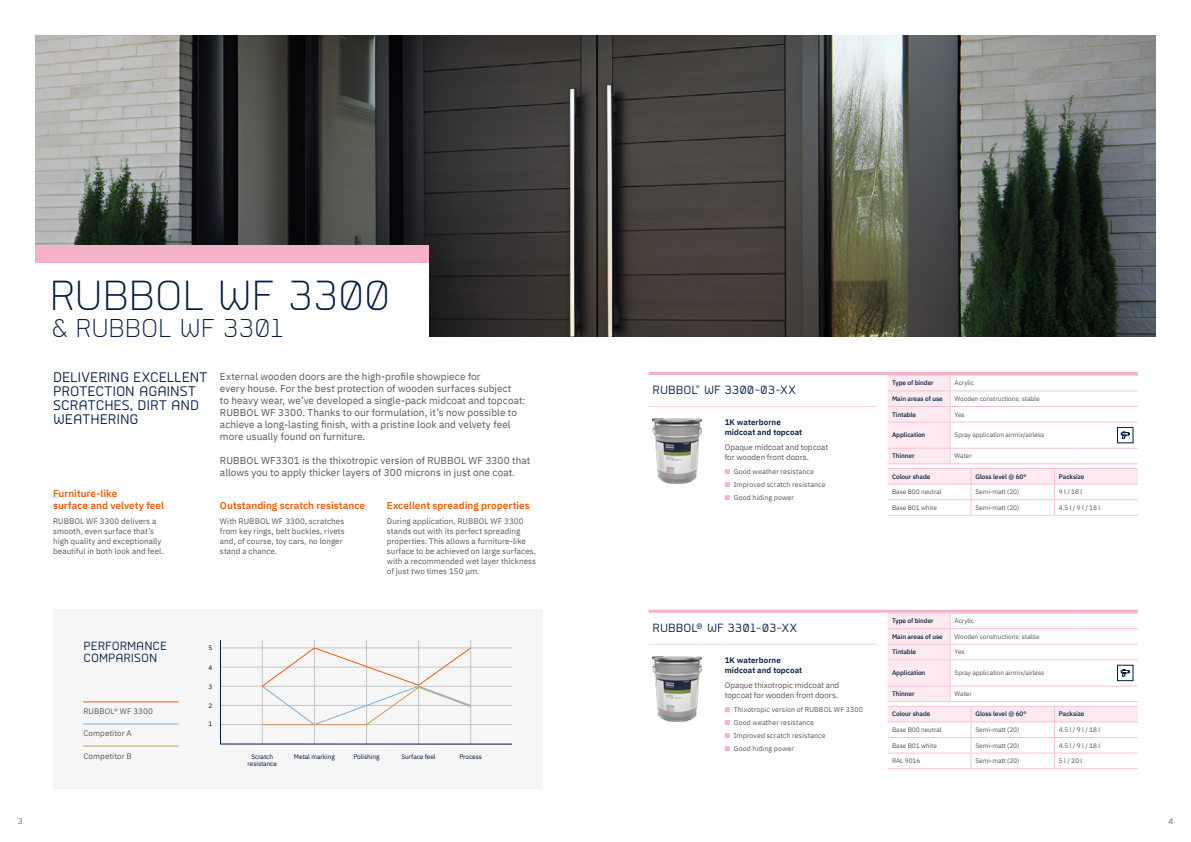
<style>
.page{position:relative;width:1191px;height:842px;background:#fff}
.page>*{position:absolute;margin:0;border:0;box-sizing:border-box;transform-origin:0 0}
.t1{font:300 42.4px "Nubb";letter-spacing:-.01em;color:#001a41}
.t2{font:300 26px "Nubb";letter-spacing:-.005em;color:#001a41}
.t3{font:14px/14px "Nubb";letter-spacing:.005em;color:#001a41}
.t4{font:12px/12px "Nubb";color:#001a41}
.t5{font:10px/12px "IBM Plex Sans";letter-spacing:.005em;color:#575756}
.t6{font:600 10px/12px "IBM Plex Sans";color:#eb5d0b}
.t7{font:8px/10px "IBM Plex Sans";letter-spacing:.01em;color:#575756}
.t8{font:600 8px/10px "IBM Plex Sans";letter-spacing:.01em;color:#001a41}
.t9{font:8px "Nubb";color:#575756}
.t10{font:7px "IBM Plex Sans";letter-spacing:.015em;color:#575756}
.t11{font:6.5px "IBM Plex Sans";letter-spacing:-.01em;color:#575756}
.t12{font:500 6.5px "IBM Plex Sans";letter-spacing:-.01em;color:#001a41}
.t13{font:6.5px/7.8px "IBM Plex Sans";letter-spacing:-.01em;color:#001a41;text-align:center}
.s1{color:#f5b1c7}
</style>
<div class="page">
<hr style="left:648px;top:372px;width:489px;height:3px;background:#f5b1c7">
<hr style="left:648px;top:406px;width:55px;height:1px;background:#f9d3e0">
<svg style="left:703px;top:406px;width:17px;height:1px"></svg>
<hr style="left:720px;top:406px;width:156px;height:1px;background:#f9d3e0">
<img style="left:652px;top:419px;width:49px;height:64px">
<hr style="left:1054px;top:515px;width:83px;height:1px;background:#f7c3d4">
<hr style="left:971px;top:515px;width:83px;height:1px;background:#f7c3d4">
<hr style="left:887px;top:515px;width:84px;height:1px;background:#f7c3d4">
<svg style="left:887px;top:375px;width:250px;height:140px"></svg>
<img style="left:35px;top:35px;width:1120px;height:302px">
<div style="left:29px;top:254px;width:399px;height:97px;background:#fff"></div>
<div style="left:35px;top:245px;width:393px;height:18px;background:#f5b1c7"></div>
<div style="left:53px;top:610px;width:489px;height:179px;background:#f6f6f6"></div>
<hr style="left:83px;top:745px;width:95px;height:1px;background:#cf9854">
<hr style="left:83px;top:723px;width:95px;height:1px;background:#7dafd7">
<hr style="left:83px;top:701px;width:95px;height:1px;background:#eb5d0b">
<svg style="left:220px;top:640px;width:292px;height:105px"></svg>
<hr style="left:648px;top:610px;width:489px;height:3px;background:#f5b1c7">
<hr style="left:648px;top:644px;width:55px;height:1px;background:#f9d3e0">
<svg style="left:703px;top:644px;width:17px;height:1px"></svg>
<hr style="left:720px;top:644px;width:156px;height:1px;background:#f9d3e0">
<img style="left:652px;top:656px;width:49px;height:65px">
<hr style="left:1054px;top:768px;width:83px;height:1px;background:#f7c3d4">
<hr style="left:971px;top:768px;width:83px;height:1px;background:#f7c3d4">
<hr style="left:887px;top:768px;width:84px;height:1px;background:#f7c3d4">
<svg style="left:887px;top:613px;width:250px;height:155px"></svg>
<h1 class="t1" style="left:49px;top:268px;width:342px">RUBBOL WF 3300</h1>
<h2 class="t2" style="left:52px;top:311px;width:235px">&amp; RUBBOL WF 3301</h2>
<h3 class="t3" style="left:53px;top:370px;width:156px">DELIVERING EXCELLENT<br>PROTECTION AGAINST<br>SCRATCHES, DIRT AND<br>WEATHERING</h3>
<p class="t6" style="left:53px;top:487px;width:112px">Furniture-like<br>surface and velvety feel</p>
<p class="t5" style="left:220px;top:369px;width:307px">External wooden doors are the high-profile showpiece for<br>every house. For the best protection of wooden surfaces subject<br>to heavy wear, we’ve developed a single-pack midcoat and topcoat:<br>RUBBOL WF 3300. Thanks to our formulation, it’s now possible to achieve a long-lasting finish, with a pristine look and velvety feel more usually found on furniture.</p>
<p class="t5" style="left:220px;top:453px;width:312px">RUBBOL WF3301 is the thixotropic version of RUBBOL WF 3300 that allows you to apply thicker layers of 300 microns in just one coat.</p>
<p class="t6" style="left:220px;top:499px;width:147px">Outstanding scratch resistance</p>
<p class="t6" style="left:387px;top:499px;width:144px">Excellent spreading properties</p>
<p class="t7" style="left:53px;top:516px;width:112px">RUBBOL WF 3300 delivers a smooth, even surface that’s high quality and exceptionally beautiful in both look and feel.</p>
<p class="t7" style="left:220px;top:516px;width:126px">With RUBBOL WF 3300, scratches from key rings, belt buckles, rivets and, of course, toy cars, no longer stand a chance.</p>
<p class="t7" style="left:387px;top:516px;width:151px">During application, RUBBOL WF 3300 stands out with its perfect spreading properties. This allows a furniture-like surface to be achieved on large surfaces, with a recommended wet layer thickness of just two times 150 μm.</p>
<h3 class="t4" style="left:83px;top:640px;width:85px">PERFORMANCE<br>COMPARISON</h3>
<p class="t13" style="left:209px;top:644px;width:5px">5</p>
<p class="t13" style="left:209px;top:663px;width:5px">4</p>
<p class="t13" style="left:209px;top:682px;width:5px">3</p>
<p class="t7" style="left:83px;top:706px;width:71px">RUBBOL® WF 3300</p>
<p class="t13" style="left:209px;top:701px;width:5px">2</p>
<p class="t13" style="left:209px;top:719px;width:5px">1</p>
<p class="t7" style="left:83px;top:728px;width:50px">Competitor A</p>
<p class="t7" style="left:83px;top:750px;width:50px">Competitor B</p>
<p class="t13" style="left:247px;top:752px;width:31px">Scratch resistance</p>
<p class="t13" style="left:294px;top:752px;width:42px">Metal marking</p>
<p class="t13" style="left:353px;top:752px;width:27px">Polishing</p>
<p class="t13" style="left:401px;top:752px;width:36px">Surface feel</p>
<p class="t13" style="left:459px;top:752px;width:24px">Process</p>
<h3 class="t4" style="left:652px;top:385px;width:144px">RUBBOL<sup>®</sup> WF 3300-03-XX</h3>
<p class="t8" style="left:724px;top:416px;width:79px">1K waterborne midcoat and topcoat</p>
<p class="t7" style="left:724px;top:441px;width:105px">Opaque midcoat and topcoat for wooden front doors.</p>
<p class="t10" style="left:724px;top:466px;width:91px"><span class="s1">■</span> Good weather resistance</p>
<p class="t10" style="left:724px;top:479px;width:103px"><span class="s1">■</span> Improved scratch resistance</p>
<p class="t10" style="left:724px;top:492px;width:71px"><span class="s1">■</span> Good hiding power</p>
<p class="t12" style="left:892px;top:378px;width:43px">Type of binder</p>
<p class="t11" style="left:954px;top:378px;width:21px">Acrylic</p>
<p class="t12" style="left:892px;top:394px;width:52px">Main areas of use</p>
<p class="t11" style="left:954px;top:394px;width:86px">Wooden constructions: stable</p>
<p class="t12" style="left:892px;top:409px;width:26px">Tintable</p>
<p class="t11" style="left:954px;top:409px;width:12px">Yes</p>
<p class="t12" style="left:892px;top:430px;width:35px">Application</p>
<p class="t11" style="left:954px;top:430px;width:91px">Spray application airmix/airless</p>
<p class="t12" style="left:892px;top:451px;width:24px">Thinner</p>
<p class="t11" style="left:954px;top:451px;width:19px">Water</p>
<p class="t12" style="left:892px;top:471px;width:40px">Colour shade</p>
<p class="t12" style="left:975px;top:471px;width:52px">Gloss level @ 60°</p>
<p class="t12" style="left:1059px;top:471px;width:27px">Packsize</p>
<p class="t11" style="left:892px;top:487px;width:51px">Base B00 neutral</p>
<p class="t11" style="left:975px;top:487px;width:45px">Semi-matt (20)</p>
<p class="t11" style="left:1059px;top:487px;width:25px">9 l / 18 l</p>
<p class="t11" style="left:892px;top:502px;width:46px">Base B01 white</p>
<p class="t11" style="left:975px;top:502px;width:45px">Semi-matt (20)</p>
<p class="t11" style="left:1059px;top:502px;width:43px">4.5 l / 9 l / 18 l</p>
<h3 class="t4" style="left:652px;top:622px;width:146px">RUBBOL® WF 3301-03-XX</h3>
<p class="t8" style="left:724px;top:654px;width:79px">1K waterborne midcoat and topcoat</p>
<p class="t7" style="left:724px;top:679px;width:116px">Opaque thixotropic midcoat and topcoat for wooden front doors.</p>
<p class="t10" style="left:724px;top:704px;width:140px"><span class="s1">■</span> Thixotropic version of RUBBOL WF 3300</p>
<p class="t10" style="left:724px;top:717px;width:91px"><span class="s1">■</span> Good weather resistance</p>
<p class="t10" style="left:724px;top:730px;width:103px"><span class="s1">■</span> Improved scratch resistance</p>
<p class="t10" style="left:724px;top:743px;width:71px"><span class="s1">■</span> Good hiding power</p>
<p class="t12" style="left:892px;top:616px;width:43px">Type of binder</p>
<p class="t11" style="left:954px;top:616px;width:21px">Acrylic</p>
<p class="t12" style="left:892px;top:631px;width:52px">Main areas of use</p>
<p class="t11" style="left:954px;top:631px;width:86px">Wooden constructions: stable</p>
<p class="t12" style="left:892px;top:647px;width:26px">Tintable</p>
<p class="t11" style="left:954px;top:647px;width:12px">Yes</p>
<p class="t12" style="left:892px;top:668px;width:35px">Application</p>
<p class="t11" style="left:954px;top:668px;width:91px">Spray application airmix/airless</p>
<p class="t12" style="left:892px;top:689px;width:24px">Thinner</p>
<p class="t11" style="left:954px;top:689px;width:19px">Water</p>
<p class="t12" style="left:892px;top:709px;width:40px">Colour shade</p>
<p class="t12" style="left:975px;top:709px;width:52px">Gloss level @ 60°</p>
<p class="t12" style="left:1059px;top:709px;width:27px">Packsize</p>
<p class="t11" style="left:892px;top:725px;width:51px">Base B00 neutral</p>
<p class="t11" style="left:975px;top:725px;width:45px">Semi-matt (20)</p>
<p class="t11" style="left:1059px;top:725px;width:43px">4.5 l / 9 l / 18 l</p>
<p class="t11" style="left:892px;top:740px;width:46px">Base B01 white</p>
<p class="t11" style="left:975px;top:740px;width:45px">Semi-matt (20)</p>
<p class="t11" style="left:1059px;top:740px;width:43px">4.5 l / 9 l / 18 l</p>
<p class="t11" style="left:892px;top:756px;width:30px">RAL 9016</p>
<p class="t11" style="left:975px;top:756px;width:45px">Semi-matt (20)</p>
<p class="t11" style="left:1059px;top:756px;width:25px">5 l / 20 l</p>
<p class="t9" style="left:18px;top:816px;width:6px">3</p>
<p class="t9" style="left:1168px;top:816px;width:6px">4</p>
</div>
